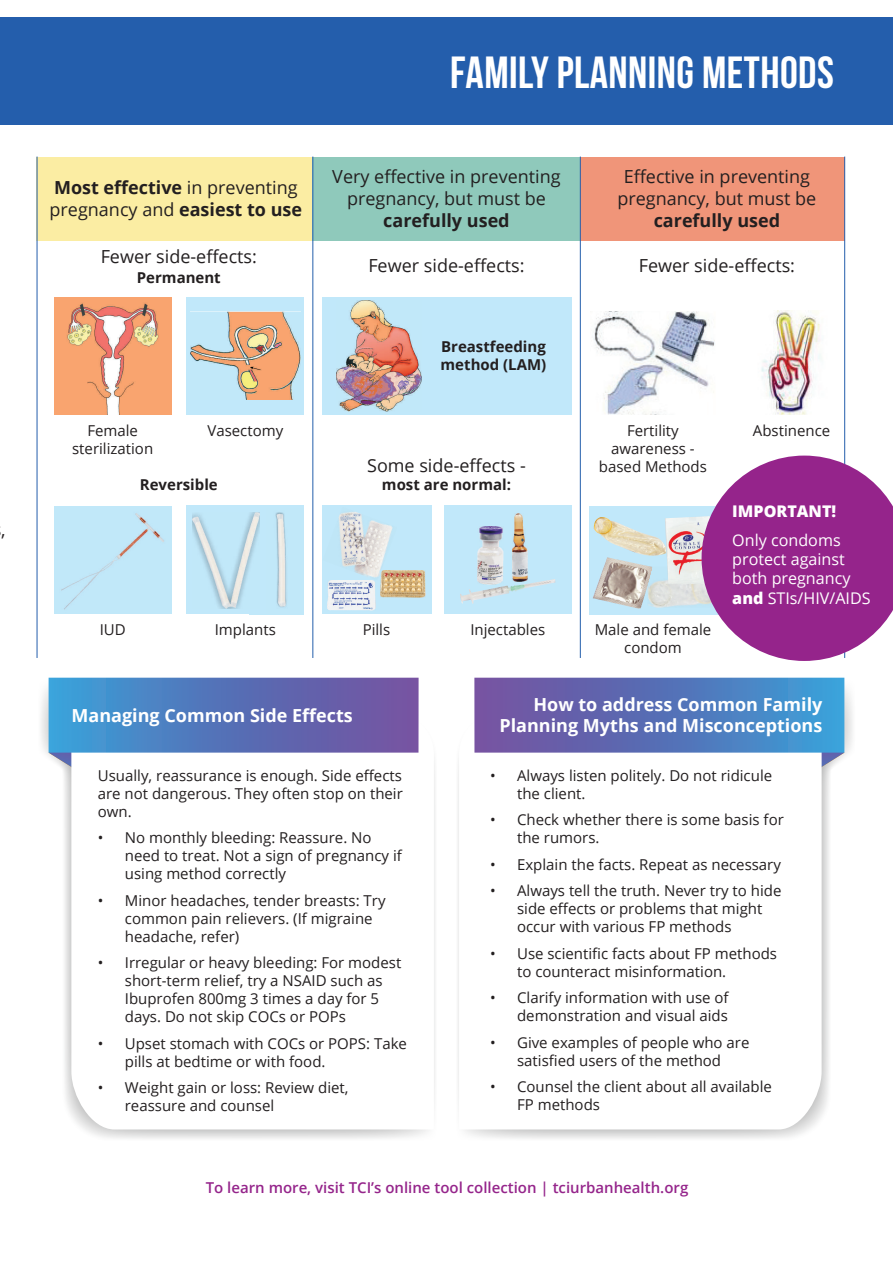
<style>
.page{position:relative;width:893px;height:1263px;background:#fff}
.page>*{position:absolute;margin:0;border:0;box-sizing:border-box;transform-origin:0 0}
.t1{font:45px "Bebas Neue";letter-spacing:.01em;color:#fff}
.t2{font:18px/21.6px "Open Sans";color:#231f20;text-align:center}
.t3{font:700 18px/21.6px "Open Sans";color:#fff;text-align:right}
.t4{font:700 18px/21.6px "Open Sans";color:#231f20}
.t5{font:16.05px/19.4px "Open Sans";color:#fff}
.t6{font:800 16.05px "Open Sans";color:#fff}
.t7{font:15px/18px "Open Sans";color:#231f20}
.t8{font:600 15px "Open Sans";color:#95258b}
.t9{font:700 15px/18px "Open Sans";color:#231f20}
.s1{font-weight:400}
.s2{font-weight:800}
</style>
<div class="page">
<div style="left:37px;top:157px;width:276px;height:83px;background:#fbeda3"></div>
<div style="left:313px;top:157px;width:267px;height:83px;background:#8fc9bb"></div>
<div style="left:580px;top:157px;width:265px;height:83px;background:#f09579"></div>
<div style="left:322px;top:297px;width:250px;height:117px;background:#c1e8fa"></div>
<img style="left:337px;top:300px;width:84px;height:111px">
<div style="left:0;top:17px;width:893px;height:108px;background:#245eac"></div>
<svg style="left:41px;top:678px;width:394px;height:461px"></svg>
<svg style="left:49px;top:753px;width:22px;height:30px"></svg>
<svg style="left:71px;top:711px;width:363px;height:418px"></svg>
<div style="left:49px;top:678px;width:370px;height:75px;background:linear-gradient(to right,#399dd6,#754c9c)"></div>
<svg style="left:458px;top:678px;width:395px;height:461px"></svg>
<svg style="left:822px;top:753px;width:22px;height:30px"></svg>
<svg style="left:459px;top:711px;width:363px;height:418px"></svg>
<div style="left:474px;top:678px;width:370px;height:75px;background:linear-gradient(to right,#754b9b,#399cd6)"></div>
<hr style="left:313px;top:157px;width:1px;height:501px;background:#245eac">
<hr style="left:37px;top:157px;width:1px;height:501px;background:#245eac">
<hr style="left:580px;top:157px;width:1px;height:501px;background:#245eac">
<hr style="left:844px;top:157px;width:1px;height:501px;background:#245eac">
<div style="left:54px;top:297px;width:117px;height:117px;background:#f9a46f"></div>
<img style="left:67px;top:303px;width:92px;height:111px">
<div style="left:187px;top:297px;width:117px;height:117px;background:#c1e8fa"></div>
<img style="left:190px;top:311px;width:110px;height:89px">
<div style="left:54px;top:506px;width:117px;height:108px;background:#c1e8f9"></div>
<img style="left:266px;top:509px;width:38px;height:105px">
<div style="left:186px;top:506px;width:80px;height:108px;background:#c1e8fa"></div>
<img style="left:193px;top:513px;width:66px;height:95px">
<div style="left:322px;top:506px;width:109px;height:108px;background:#c1e8fa"></div>
<img style="left:329px;top:512px;width:64px;height:69px">
<img style="left:328px;top:581px;width:48px;height:29px">
<img style="left:380px;top:570px;width:45px;height:28px">
<div style="left:444px;top:506px;width:128px;height:108px;background:#c1e8fa"></div>
<img style="left:460px;top:579px;width:95px;height:25px">
<img style="left:512px;top:514px;width:15px;height:68px">
<img style="left:477px;top:527px;width:27px;height:57px">
<img style="left:761px;top:310px;width:60px;height:104px">
<img style="left:593px;top:312px;width:122px;height:102px">
<div style="left:589px;top:506px;width:250px;height:108px;background:#c1e8fa"></div>
<img style="left:594px;top:517px;width:71px;height:39px">
<img style="left:593px;top:557px;width:59px;height:52px">
<img style="left:648px;top:567px;width:54px;height:41px">
<img style="left:665px;top:516px;width:37px;height:68px">
<svg style="left:702px;top:456px;width:191px;height:205px"></svg>
<p class="t2" style="left:1px;top:518px;width:6px">,</p>
<h1 class="t1" style="left:450px;top:48px;width:385px">FAMILY PLANNING METHODS</h1>
<p class="t4" style="left:50px;top:176px;width:254px">Most effective <span class="s1">in preventing pregnancy and</span> easiest to use</p>
<p class="t2" style="left:332px;top:166px;width:230px">Very effective in preventing pregnancy, but must be</p>
<p class="t4" style="left:383px;top:209px;width:128px">carefully used</p>
<p class="t2" style="left:617px;top:166px;width:200px">Effective in preventing pregnancy, but must be</p>
<p class="t4" style="left:654px;top:209px;width:128px">carefully used</p>
<p class="t2" style="left:101px;top:245px;width:158px">Fewer side-effects:</p>
<p class="t9" style="left:137px;top:268px;width:85px">Permanent</p>
<p class="t2" style="left:368px;top:254px;width:158px">Fewer side-effects:</p>
<p class="t2" style="left:639px;top:254px;width:158px">Fewer side-effects:</p>
<p class="t9" style="left:441px;top:337px;width:107px">Breastfeeding method (LAM)</p>
<p class="t7" style="left:207px;top:422px;width:77px">Vasectomy</p>
<p class="t7" style="left:753px;top:422px;width:79px">Abstinence</p>
<p class="t7" style="left:72px;top:422px;width:83px;text-align:center">Female sterilization</p>
<p class="t7" style="left:599px;top:422px;width:110px;text-align:center">Fertility awareness - based Methods</p>
<p class="t2" style="left:367px;top:454px;width:160px">Some side-effects -</p>
<p class="t9" style="left:382px;top:475px;width:131px">most are normal:</p>
<p class="t9" style="left:140px;top:475px;width:79px">Reversible</p>
<p class="t7" style="left:215px;top:621px;width:63px">Implants</p>
<p class="t7" style="left:470px;top:621px;width:76px">Injectables</p>
<p class="t7" style="left:595px;top:621px;width:118px;text-align:center">Male and female condom</p>
<p class="t7" style="left:100px;top:621px;width:28px">IUD</p>
<p class="t7" style="left:363px;top:621px;width:29px">Pills</p>
<p class="t6" style="left:732px;top:499px;width:105px">IMPORTANT!</p>
<p class="t5" style="left:732px;top:530px;width:140px">Only condoms protect against both pregnancy <span class="s2">and</span> STIs/HIV/AIDS</p>
<p class="t3" style="left:72px;top:704px;width:283px">Managing Common Side Effects</p>
<p class="t3" style="left:499px;top:693px;width:324px">How to address Common Family<br>Planning Myths and Misconceptions</p>
<p class="t7" style="left:98px;top:766px;width:307px;text-align:justify">Usually, reassurance is enough. Side effects are not dangerous. They often stop on their own.</p>
<p class="t7" style="left:125px;top:828px;width:279px;text-indent:-27px">• No monthly bleeding: Reassure. No need to treat. Not a sign of pregnancy if using method correctly</p>
<p class="t7" style="left:125px;top:891px;width:262px;text-indent:-27px">• Minor headaches, tender breasts: Try common pain relievers. (If migraine headache, refer)</p>
<p class="t7" style="left:125px;top:953px;width:278px;text-indent:-27px">• Irregular or heavy bleeding: For modest short-term relief, try a NSAID such as Ibuprofen 800mg 3 times a day for 5 days. Do not skip COCs or POPs</p>
<p class="t7" style="left:125px;top:1034px;width:284px;text-indent:-27px">• Upset stomach with COCs or POPS: Take pills at bedtime or with food.</p>
<p class="t7" style="left:125px;top:1078px;width:225px;text-indent:-27px">• Weight gain or loss: Review diet, reassure and counsel</p>
<p class="t7" style="left:517px;top:766px;width:257px;text-indent:-27px">• Always listen politely. Do not ridicule the client.</p>
<p class="t7" style="left:517px;top:810px;width:268px;text-indent:-27px">• Check whether there is some basis for the rumors.</p>
<p class="t7" style="left:490px;top:855px;width:292px">• Explain the facts. Repeat as necessary</p>
<p class="t7" style="left:517px;top:881px;width:266px;text-indent:-27px">• Always tell the truth. Never try to hide side effects or problems that might occur with various FP methods</p>
<p class="t7" style="left:517px;top:944px;width:261px;text-indent:-27px">• Use scientific facts about FP methods to counteract misinformation.</p>
<p class="t7" style="left:490px;top:988px;width:240px;text-align:right">• Clarify information with use of demonstration and visual aids</p>
<p class="t7" style="left:490px;top:1033px;width:261px;text-align:center">• Give examples of people who are satisfied users of the method</p>
<p class="t7" style="left:517px;top:1077px;width:256px;text-indent:-27px">• Counsel the client about all available<br>FP methods</p>
<p class="t8" style="left:206px;top:1177px;width:484px">To learn more, visit TCI’s online tool collection | tciurbanhealth.org</p>
</div>
